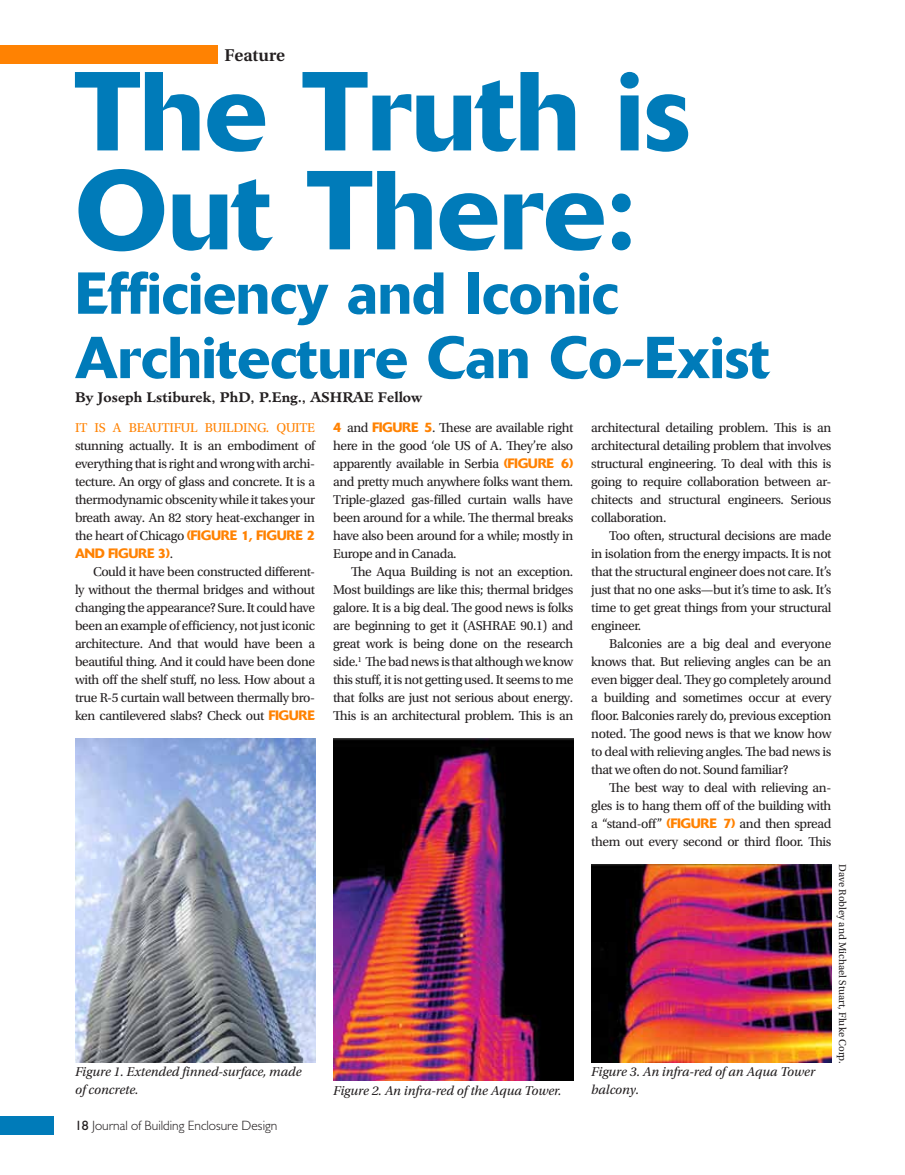
<style>
.page{position:relative;width:905px;height:1175px;background:#fff}
.page>*{position:absolute;margin:0;border:0;box-sizing:border-box;transform-origin:0 0}
.t1{font:500 111px/98.9px "Delta";color:#007bb9}
.t2{font:500 58.5px/64.3px "Delta";color:#007bb9}
.t3{font:600 18px "Utopia Std";letter-spacing:-.005em;color:#231f20}
.t4{font:13.5px/18px "Utopia Std";letter-spacing:-.03em;color:#231f20}
.t5{font:italic 13.5px/18px "Utopia Std";color:#231f20}
.t6{font:700 13.5px "Minister";color:#231f20}
.t7{font:300 13.5px "Humanist 521 BT";color:#231f20}
.t8{font:13.5px "Utopia Std";color:#ff8202}
.t9{font:500 13.5px "Delta";letter-spacing:-.03em;color:#ff8202}
.t10{font:10.5px "Utopia Std";color:#231f20}
.s1{color:#ff8202}
.s2{font-family:"Delta";font-weight:500;color:#ff8202}
.s3{font-family:"Utopia Std";font-weight:400;color:#231f20}
.s4{font-weight:400}
</style>
<div class="page">
<div style="left:0;top:1116px;width:54px;height:18px;background:#007bb9"></div>
<div style="left:0;top:45px;width:217px;height:18px;background:#ff8202"></div>
<img style="left:75px;top:738px;width:240px;height:324px">
<img style="left:333px;top:738px;width:240px;height:342px">
<img style="left:591px;top:864px;width:240px;height:198px">
<p class="t3" style="left:225px;top:45px;width:62px">Feature</p>
<p class="t1" style="left:75px;top:62px;width:616px">The Truth is<br>Out There:</p>
<p class="t2" style="left:75px;top:261px;width:696px">Efficiency and Iconic<br>Architecture Can Co-Exist</p>
<p class="t6" style="left:75px;top:388px;width:349px">By Joseph Lstiburek, PhD, P.Eng., ASHRAE Fellow</p>
<p class="t4" style="left:75px;top:419px;width:242px;text-indent:191px"><span class="s1">. Quite </span>stunning actually. It is an embodiment of everything that is right and wrong with archi&shy;tecture. An orgy of glass and concrete. It is a thermodynamic obscenity while it takes your breath away. An 82 story heat-exchanger in the heart of Chicago <span class="s2">(Figure 1, Figure 2 and</span></p>
<p class="t8" style="left:75px;top:420px;width:63px">Itis abeautiful</p>
<p class="t8" style="left:205px;top:420px;width:9px">building</p>
<p class="t9" style="left:108px;top:545px;width:67px">Figure 3)<span class="s3">.</span></p>
<p class="t4" style="left:93px;top:563px;width:223px">Could it have been constructed different-</p>
<p class="t4" style="left:75px;top:581px;width:241px">ly without the thermal bridges and without</p>
<p class="t4" style="left:75px;top:599px;width:241px">changing the appearance? Sure. It could have</p>
<p class="t4" style="left:75px;top:617px;width:241px">been an example of efficiency, not just iconic</p>
<p class="t4" style="left:75px;top:635px;width:242px">architecture. And that would have been a</p>
<p class="t4" style="left:75px;top:653px;width:242px">beautiful thing. And it could have been done</p>
<p class="t4" style="left:75px;top:671px;width:242px">with off the shelf stuff, no less. How about a</p>
<p class="t4" style="left:75px;top:689px;width:241px">true R-5 curtain wall between thermally bro-</p>
<p class="t4" style="left:75px;top:707px;width:241px">ken cantilevered slabs? Check out <span class="s2">Figure</span></p>
<p class="t4" style="left:333px;top:419px;width:241px"><span class="s2">4</span> and <span class="s2">Figure 5</span>. These are available right</p>
<p class="t4" style="left:333px;top:437px;width:242px">here in the good ‘ole US of A. They’re also</p>
<p class="t4" style="left:333px;top:455px;width:241px">apparently available in Serbia <span class="s2">(Figure 6)</span></p>
<p class="t4" style="left:333px;top:473px;width:241px">and pretty much anywhere folks want them.</p>
<p class="t4" style="left:333px;top:491px;width:241px">Triple-glazed gas-filled curtain walls have</p>
<p class="t4" style="left:333px;top:509px;width:241px">been around for a while. The thermal breaks</p>
<p class="t4" style="left:333px;top:527px;width:241px">have also been around for a while; mostly in</p>
<p class="t4" style="left:333px;top:545px;width:125px">Europe and in Canada.</p>
<p class="t4" style="left:351px;top:563px;width:224px">The Aqua Building is not an exception.</p>
<p class="t4" style="left:333px;top:581px;width:242px">Most buildings are like this; thermal bridges</p>
<p class="t4" style="left:333px;top:599px;width:241px">galore. It is a big deal. The good news is folks</p>
<p class="t4" style="left:333px;top:617px;width:242px">are beginning to get it (ASHRAE 90.1) and</p>
<p class="t4" style="left:333px;top:635px;width:242px">great work is being done on the research</p>
<p class="t4" style="left:333px;top:653px;width:242px">side.<sup>1</sup> The bad news is that although we know</p>
<p class="t4" style="left:333px;top:671px;width:241px">this stuff, it is not getting used. It seems to me</p>
<p class="t4" style="left:333px;top:689px;width:241px">that folks are just not serious about energy.</p>
<p class="t4" style="left:333px;top:707px;width:241px">This is an architectural problem. This is an</p>
<p class="t5" style="left:75px;top:1063px;width:228px">Figure 1. Extended finned-surface, made of concrete.</p>
<p class="t7" style="left:75px;top:1117px;width:204px"><span class="s4">18</span> Journal of Building Enclosure Design</p>
<p class="t5" style="left:333px;top:1081px;width:230px">Figure 2. An infra-red of the Aqua Tower.</p>
<p class="t4" style="left:591px;top:419px;width:242px">architectural detailing problem. This is an</p>
<p class="t4" style="left:591px;top:437px;width:242px">architectural detailing problem that involves</p>
<p class="t4" style="left:591px;top:455px;width:241px">structural engineering. To deal with this is</p>
<p class="t4" style="left:591px;top:473px;width:242px">going to require collaboration between ar-</p>
<p class="t4" style="left:591px;top:491px;width:241px">chitects and structural engineers. Serious</p>
<p class="t4" style="left:591px;top:509px;width:77px">collaboration.</p>
<p class="t4" style="left:609px;top:527px;width:223px">Too often, structural decisions are made</p>
<p class="t4" style="left:591px;top:545px;width:242px">in isolation from the energy impacts. It is not</p>
<p class="t4" style="left:591px;top:563px;width:242px">that the structural engineer does not care. It’s</p>
<p class="t4" style="left:591px;top:581px;width:242px">just that no one asks—but it’s time to ask. It’s</p>
<p class="t4" style="left:591px;top:599px;width:241px">time to get great things from your structural</p>
<p class="t4" style="left:591px;top:617px;width:51px">engineer.</p>
<p class="t4" style="left:609px;top:635px;width:223px">Balconies are a big deal and everyone</p>
<p class="t4" style="left:591px;top:653px;width:242px">knows that. But relieving angles can be an</p>
<p class="t4" style="left:591px;top:671px;width:241px">even bigger deal. They go completely around</p>
<p class="t4" style="left:591px;top:689px;width:242px">a building and sometimes occur at every</p>
<p class="t4" style="left:591px;top:707px;width:242px">floor. Balconies rarely do, previous exception</p>
<p class="t4" style="left:591px;top:725px;width:241px">noted. The good news is that we know how</p>
<p class="t4" style="left:591px;top:743px;width:242px">to deal with relieving angles. The bad news is</p>
<p class="t4" style="left:591px;top:761px;width:199px">that we often do not. Sound familiar?</p>
<p class="t4" style="left:609px;top:779px;width:223px">The best way to deal with relieving an-</p>
<p class="t4" style="left:591px;top:797px;width:241px">gles is to hang them off of the building with</p>
<p class="t4" style="left:591px;top:815px;width:241px">a “stand-off” <span class="s2">(Figure 7)</span> and then spread</p>
<p class="t4" style="left:591px;top:833px;width:242px">them out every second or third floor. This</p>
<p class="t5" style="left:591px;top:1063px;width:225px">Figure 3. An infra-red of an Aqua Tower balcony.</p>
<p class="t10" style="left:848px;top:864px;width:201px;rotate:90deg">Dave Robley and Michael Stuart, Fluke Corp.</p>
</div>
